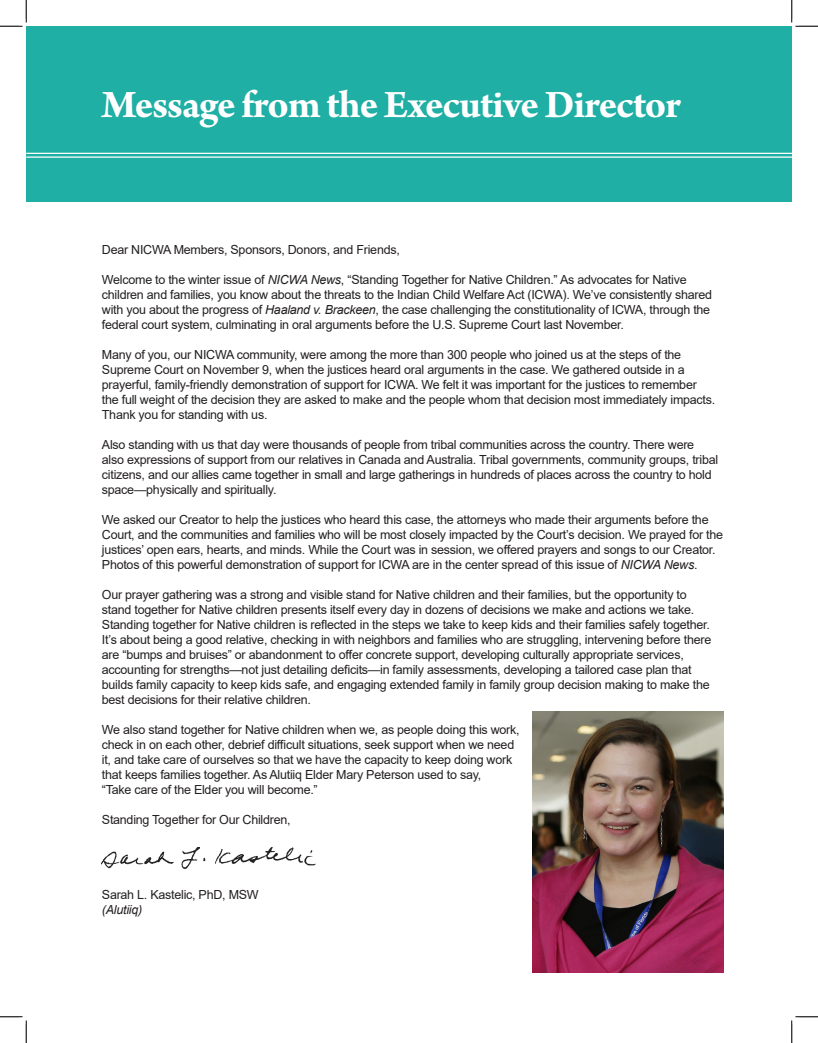
<style>
.page{position:relative;width:818px;height:1043px;background:#fff}
.page>*{position:absolute;margin:0;border:0;box-sizing:border-box;transform-origin:0 0}
.Page_Title_2{font:700 41.25px "Arno Pro";letter-spacing:-.025em;color:#fff}
.t1{font:12.5px/15px "Arial";letter-spacing:-.02em;color:#231f20}
.t2{font:italic 12.5px "Arial";letter-spacing:-.02em;color:#231f20}
.s1{font-style:italic}
</style>
<div class="page">
<div style="left:26px;top:26px;width:765px;height:176px;background:#1fafa4"></div>
<img style="left:102px;top:847px;width:214px;height:22px">
<hr style="left:26px;top:156px;width:765px;height:2px;background:#fff">
<hr style="left:26px;top:153px;width:765px;height:1px;background:#fff">
<img style="left:532px;top:712px;width:191px;height:260px">
<svg style="left:0;top:0;width:27px;height:27px"></svg>
<svg style="left:0;top:1016px;width:27px;height:26px"></svg>
<svg style="left:791px;top:0;width:27px;height:27px"></svg>
<svg style="left:791px;top:1016px;width:27px;height:26px"></svg>
<p class="Page_Title_2" style="left:102px;top:81px;width:580px">Message from the Executive Director</p>
<p class="t1" style="left:102px;top:242px;width:299px">Dear NICWA Members, Sponsors, Donors, and Friends,</p>
<p class="t1" style="left:102px;top:272px;width:611px">Welcome to the winter issue of <span class="s1">NICWA News</span>, “Standing Together for Native Children.” As advocates for Native children and families, you know about the threats to the Indian Child Welfare Act (ICWA). We’ve consistently shared with you about the progress of <span class="s1">Haaland v. Brackeen</span>, the case challenging the constitutionality of ICWA, through the federal court system, culminating in oral arguments before the U.S. Supreme Court last November.</p>
<p class="t1" style="left:102px;top:347px;width:615px">Many of you, our NICWA community, were among the more than 300 people who joined us at the steps of the Supreme Court on November 9, when the justices heard oral arguments in the case. We gathered outside in a prayerful, family-friendly demonstration of support for ICWA. We felt it was important for the justices to remember the full weight of the decision they are asked to make and the people whom that decision most immediately impacts.<br>Thank you for standing with us.</p>
<p class="t1" style="left:102px;top:437px;width:617px">Also standing with us that day were thousands of people from tribal communities across the country. There were also expressions of support from our relatives in Canada and Australia. Tribal governments, community groups, tribal citizens, and our allies came together in small and large gatherings in hundreds of places across the country to hold space—physically and spiritually.</p>
<p class="t1" style="left:102px;top:512px;width:622px">We asked our Creator to help the justices who heard this case, the attorneys who made their arguments before the Court, and the communities and families who will be most closely impacted by the Court’s decision. We prayed for the justices’ open ears, hearts, and minds. While the Court was in session, we offered prayers and songs to our Creator.<br>Photos of this powerful demonstration of support for ICWA are in the center spread of this issue of <span class="s1">NICWA News</span>.</p>
<p class="t1" style="left:102px;top:587px;width:611px">Our prayer gathering was a strong and visible stand for Native children and their families, but the opportunity to stand together for Native children presents itself every day in dozens of decisions we make and actions we take.<br>Standing together for Native children is reflected in the steps we take to keep kids and their families safely together.<br>It’s about being a good relative, checking in with neighbors and families who are struggling, intervening before there are “bumps and bruises” or abandonment to offer concrete support, developing culturally appropriate services, accounting for strengths—not just detailing deficits—in family assessments, developing a tailored case plan that builds family capacity to keep kids safe, and engaging extended family in family group decision making to make the best decisions for their relative children.</p>
<p class="t1" style="left:102px;top:722px;width:419px">We also stand together for Native children when we, as people doing this work, check in on each other, debrief difficult situations, seek support when we need it, and take care of ourselves so that we have the capacity to keep doing work that keeps families together. As Alutiiq Elder Mary Peterson used to say,</p>
<p class="t1" style="left:102px;top:782px;width:217px">“Take care of the Elder you will become.”</p>
<p class="t1" style="left:102px;top:812px;width:190px">Standing Together for Our Children,</p>
<p class="t1" style="left:102px;top:887px;width:158px">Sarah L. Kastelic, PhD, MSW</p>
<p class="t2" style="left:102px;top:902px;width:42px">(Alutiiq)</p>
</div>
